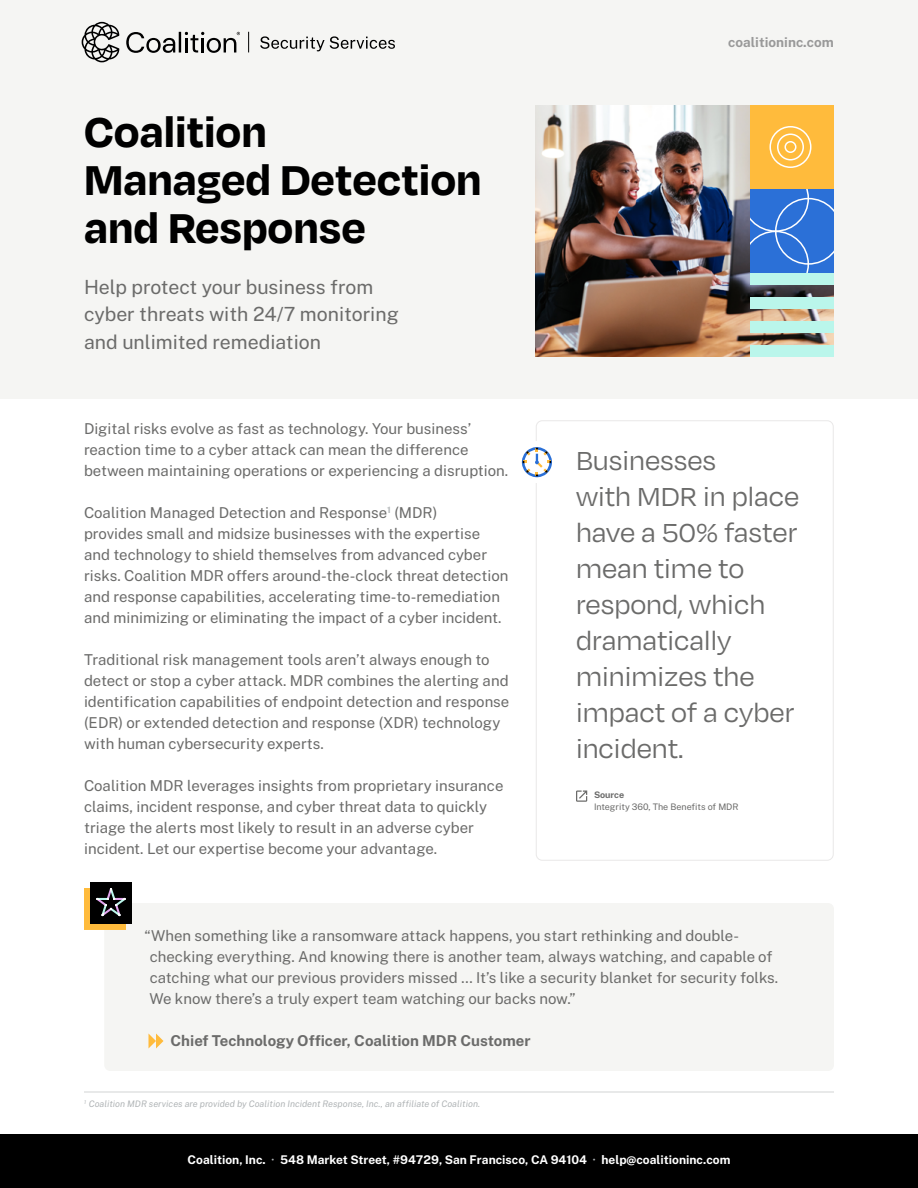
<style>
.page{position:relative;width:918px;height:1188px;background:#fff}
.page>*{position:absolute;margin:0;border:0;box-sizing:border-box;transform-origin:0 0}
.t1{font:700 48px/48px "Degular";color:#000}
.t2{font:30px/36px "Degular";color:#6b6b6a}
.t3{font:19.5px/27.3px "Public Sans";color:#6b6b6a}
.t4{font:15px/21px "Public Sans";color:#6b6b6a}
.t5{font:700 15px "Public Sans";color:#6b6b6a}
.t6{font:700 13.5px "Public Sans";color:#999}
.t7{font:700 12px "Public Sans";color:#fff}
.t8{font:italic 9px "Public Sans";color:#b0b4b6}
.t9{font:9px "Public Sans";color:#6b6b6a}
.t10{font:700 9px "Public Sans";letter-spacing:-.005em;color:#6b6b6a}
.s1{color:#b0b4b6}
</style>
<div class="page">
<div style="left:0;top:0;width:918px;height:399px;background:#f5f5f3"></div>
<img style="left:536px;top:105px;width:214px;height:252px">
<svg style="left:750px;top:189px;width:84px;height:168px;background:#6f9bc4"></svg>
<div style="left:750px;top:105px;width:84px;height:84px;background:#ffbb3c"></div>
<div style="left:770px;top:126px;width:42px;height:42px;border:2px solid #fff;border-radius:50%"></div>
<div style="left:777px;top:134px;width:27px;height:26px;border:2px solid #fff;border-radius:50%"></div>
<div style="left:784px;top:141px;width:12px;height:12px;border:2px solid #fff;border-radius:50%"></div>
<svg style="left:260px;top:36px;width:135px;height:15px"></svg>
<svg style="left:82px;top:22px;width:37px;height:40px"></svg>
<svg style="left:126px;top:32px;width:49px;height:21px"></svg>
<hr style="left:179px;top:32px;width:2px;height:21px;background:#000">
<svg style="left:185px;top:32px;width:55px;height:21px"></svg>
<svg style="left:248px;top:32px;width:1px;height:20px"></svg>
<div style="left:0;top:1134px;width:918px;height:54px;background:#000"></div>
<div style="left:104px;top:903px;width:730px;height:168px;background:#f5f5f3;border-radius:6px"></div>
<svg style="left:148px;top:1034px;width:16px;height:14px"></svg>
<div style="left:84px;top:888px;width:42px;height:42px;background:#ffbb3c"></div>
<div style="left:90px;top:882px;width:42px;height:42px;background:#000"></div>
<svg style="left:96px;top:888px;width:30px;height:28px"></svg>
<hr style="left:84px;top:1092px;width:750px;height:1px;background:#d3d4d4">
<svg style="left:576px;top:790px;width:11px;height:12px"></svg>
<div style="left:536px;top:420px;width:298px;height:441px;border:1px solid #e9e8e8;border-radius:6px"></div>
<div style="left:530px;top:441px;width:17px;height:42px;background:#fff"></div>
<svg style="left:522px;top:447px;width:30px;height:30px"></svg>
<h1 class="t1" style="left:84px;top:105px;width:399px">Coalition<br>Managed Detection and Response</h1>
<h3 class="t3" style="left:84px;top:272px;width:316px">Help protect your business from cyber threats with 24/7 monitoring and unlimited remediation</h3>
<p class="t4" style="left:84px;top:417px;width:426px">Digital risks evolve as fast as technology. Your business’ reaction time to a cyber attack can mean the difference between maintaining operations or experiencing a disruption.</p>
<p class="t4" style="left:84px;top:501px;width:426px">Coalition Managed Detection and Response<sup>1</sup> (MDR)<br>provides small and midsize businesses with the expertise and technology to shield themselves from advanced cyber risks. Coalition MDR offers around-the-clock threat detection and response capabilities, accelerating time-to-remediation and minimizing or eliminating the impact of a cyber incident.</p>
<p class="t4" style="left:84px;top:648px;width:427px">Traditional risk management tools aren’t always enough to detect or stop a cyber attack. MDR combines the alerting and identification capabilities of endpoint detection and response (EDR) or extended detection and response (XDR) technology with human cybersecurity experts.</p>
<p class="t4" style="left:84px;top:774px;width:421px">Coalition MDR leverages insights from proprietary insurance claims, incident response, and cyber threat data to quickly triage the alerts most likely to result in an adverse cyber incident. Let our expertise become your advantage.</p>
<p class="t6" style="left:728px;top:32px;width:107px">coalitioninc.com</p>
<h2 class="t2" style="left:576px;top:442px;width:225px">Businesses<br>with MDR in place have a 50% faster mean time to respond, which dramatically minimizes the impact of a cyber incident.</h2>
<p class="t10" style="left:594px;top:788px;width:32px">Source</p>
<p class="t9" style="left:594px;top:800px;width:146px">Integrity 360, The Benefits of MDR</p>
<p class="t4" style="left:149px;top:924px;width:630px;text-indent:-5px">“When something like a ransomware attack happens, you start rethinking and double&shy;checking everything. And knowing there is another team, always watching, and capable of catching what our previous providers missed … It’s like a security blanket for security folks.<br>We know there’s a truly expert team watching our backs now.”</p>
<p class="t5" style="left:171px;top:1030px;width:361px">Chief Technology Officer, Coalition MDR Customer</p>
<p class="t8" style="left:84px;top:1098px;width:398px"><sup>1</sup> Coalition MDR services are provided by Coalition Incident Response, Inc., an affiliate of Coalition.</p>
<p class="t7" style="left:188px;top:1151px;width:544px">Coalition, Inc. <span class="s1">∙</span> 548 Market Street, #94729, San Francisco, CA 94104 <span class="s1">∙</span> help@coalitioninc.com</p>
</div>
